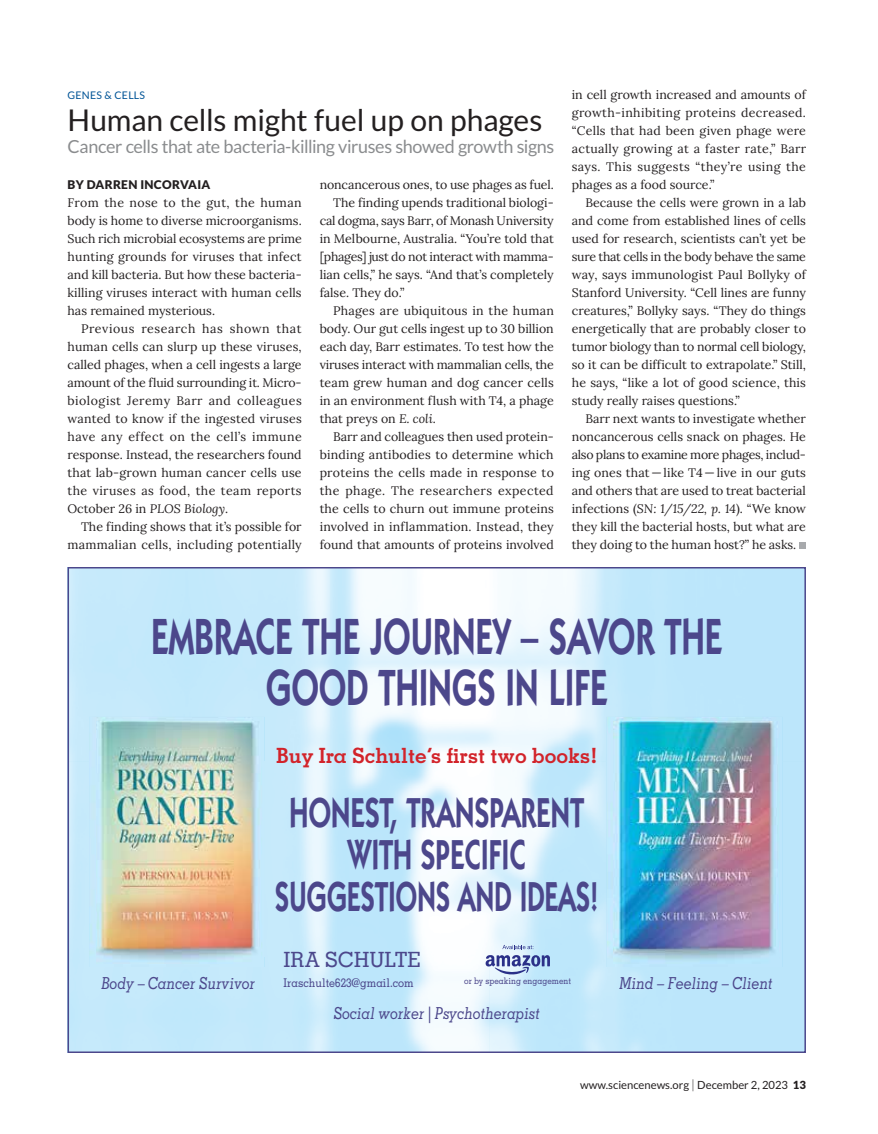
<style>
.page{position:relative;width:878px;height:1134px;background:#fff}
.page>*{position:absolute;margin:0;border:0;box-sizing:border-box;transform-origin:0 0}
.t1{font:600 51px/51px "Kabel IT Cby BT";letter-spacing:.01em;color:#4c478b;text-align:center;scale:.69 1}
.t2{font:600 42px/42px "Kabel IT Cby BT";letter-spacing:.01em;color:#4c478b;text-align:center;scale:.69 1}
.t3{font:30px "Lato";letter-spacing:-.005em;color:#231f20}
.t4{font:700 21px "Memphis LT Std";color:#d2232a}
.t5{font:500 21px "Memphis LT Std";color:#4c478b}
.t6{font:18px "Lato";letter-spacing:-.025em;color:#8a8c8e}
.t7{font:italic 500 16.5px "Memphis LT Std";color:#4c478b;scale:.85 1}
.t8{font:12.3px/18px "Lora";color:#231f20;text-align:justify}
.t9{font:12.3px "Lora";letter-spacing:-.02em;color:#231f20}
.t10{font:12.3px/18px "Lora";letter-spacing:.025em;color:#231f20;text-align:right}
.t11{font:12.3px "Lora";letter-spacing:.02em;color:#231f20}
.t12{font:12.3px "Lora";letter-spacing:.035em;color:#231f20}
.t13{font:500 12px "Memphis LT Std";color:#4c478b;scale:.9 1}
.t14{font:900 12px "Lato";letter-spacing:.025em;color:#231f20}
.t15{font:11.25px "Lato";color:#231f20}
.t16{font:10.5px "Lato";letter-spacing:.025em;color:#005496}
.t17{font:500 9px "Memphis LT Std";color:#4c478b;scale:.9 1}
.s1{font-style:italic}
.s2{font-weight:300;font-size:12.75px}
.s3{font-weight:900}
</style>
<div class="page">
<div style="left:799px;top:542px;width:7px;height:7px;background:#a7a9ac"></div>
<svg style="left:485px;top:945px;width:65px;height:30px;background:#a8badb"></svg>
<div style="left:89px;top:717px;width:175px;height:250px;background:#c5eafb"></div>
<img style="left:96px;top:722px;width:164px;height:241px">
<img style="left:606px;top:717px;width:176px;height:250px">
<img style="left:613px;top:722px;width:165px;height:241px">
<div style="left:68px;top:567px;width:737px;height:486px;border:2px solid #4c478b"></div>
<p class="t16" style="left:68px;top:89px;width:79px">GENES &amp; CELLS</p>
<h3 class="t3" style="left:68px;top:103px;width:476px">Human cells might fuel up on phages</h3>
<h3 class="t6" style="left:68px;top:136px;width:488px">Cancer cells that ate bacteria-killing viruses showed growth signs</h3>
<p class="t14" style="left:68px;top:178px;width:144px">BY DARREN INCORVAIA</p>
<p class="t8" style="left:68px;top:193px;width:236px">From the nose to the gut, the human body is home to diverse microorganisms.<br>Such rich microbial ecosystems are prime hunting grounds for viruses that infect and kill bacteria. But how these bacteria&shy;killing viruses interact with human cells has remained mysterious.</p>
<p class="t8" style="left:68px;top:319px;width:236px;text-indent:14px">Previous research has shown that human cells can slurp up these viruses, called phages, when a cell ingests a large amount of the fluid surrounding it. Micro&shy;biologist Jeremy Barr and colleagues wanted to know if the ingested viruses have any effect on the cell’s immune response. Instead, the researchers found that lab-grown human cancer cells use the viruses as food, the team reports October 26 in <span class="s1">PLOS Biology</span>.</p>
<p class="t10" style="left:68px;top:517px;width:236px">The finding shows that it’s possible for mammalian cells, including potentially</p>
<p class="t8" style="left:320px;top:175px;width:236px">noncancerous ones, to use phages as fuel.</p>
<p class="t8" style="left:333px;top:193px;width:222px">The finding upends traditional biologi-</p>
<p class="t9" style="left:320px;top:211px;width:236px">cal dogma, says Barr, of Monash University</p>
<p class="t8" style="left:320px;top:229px;width:235px">in Melbourne, Australia. “You’re told that</p>
<p class="t9" style="left:320px;top:247px;width:235px">[phages] just do not interact with mamma-</p>
<p class="t8" style="left:320px;top:265px;width:236px">lian cells,” he says. “And that’s completely</p>
<p class="t8" style="left:320px;top:283px;width:86px">false. They do.”</p>
<p class="t11" style="left:333px;top:301px;width:222px">Phages are ubiquitous in the human</p>
<p class="t8" style="left:320px;top:319px;width:236px">body. Our gut cells ingest up to 30 billion</p>
<p class="t8" style="left:320px;top:337px;width:235px">each day, Barr estimates. To test how the</p>
<p class="t8" style="left:320px;top:355px;width:236px">viruses interact with mammalian cells, the</p>
<p class="t8" style="left:320px;top:373px;width:235px">team grew human and dog cancer cells</p>
<p class="t8" style="left:320px;top:391px;width:236px">in an environment flush with T4, a phage</p>
<p class="t8" style="left:320px;top:409px;width:118px">that preys on <span class="s1">E. coli</span>.</p>
<p class="t8" style="left:333px;top:427px;width:222px">Barr and colleagues then used protein-</p>
<p class="t8" style="left:320px;top:445px;width:235px">binding antibodies to determine which</p>
<p class="t11" style="left:320px;top:463px;width:236px">proteins the cells made in response to</p>
<p class="t12" style="left:320px;top:481px;width:235px">the phage. The researchers expected</p>
<p class="t8" style="left:320px;top:499px;width:236px">the cells to churn out immune proteins</p>
<p class="t8" style="left:320px;top:517px;width:235px">involved in inflammation. Instead, they</p>
<p class="t8" style="left:320px;top:535px;width:236px">found that amounts of proteins involved</p>
<p class="t8" style="left:572px;top:85px;width:236px">in cell growth increased and amounts of growth-inhibiting proteins decreased. “Cells that had been given phage were actually growing at a faster rate,” Barr says. This suggests “they’re using the phages as a food source.”</p>
<p class="t8" style="left:572px;top:193px;width:236px;text-indent:14px">Because the cells were grown in a lab and come from established lines of cells used for research, scientists can’t yet be sure that cells in the body behave the same way, says immunologist Paul Bollyky of Stanford University. “Cell lines are funny creatures,” Bollyky says. “They do things energetically that are probably closer to tumor biology than to normal cell biology, so it can be difficult to extrapolate.” Still, he says, “like a lot of good science, this study really raises questions.”</p>
<p class="t8" style="left:571px;top:409px;width:236px;text-indent:14px">Barr next wants to investigate whether noncancerous cells snack on phages. He also plans to examine more phages, includ&shy;ing ones that — like T4 — live in our guts and others that are used to treat bacterial infections (<span class="s1">SN: 1/15/22, p. 14</span>). “We know they kill the bacterial hosts, but what are they doing to the human host?” he asks.</p>
<h1 class="t1" style="left:151px;top:609px;width:828px">EMBRACE THE JOURNEY – SAVOR THE<br>GOOD THINGS IN LIFE</h1>
<h3 class="t4" style="left:276px;top:743px;width:323px">Buy Ira Schulte’s first two books!</h3>
<h2 class="t2" style="left:275px;top:791px;width:469px">HONEST, TRANSPARENT<br>WITH SPECIFIC<br>SUGGESTIONS AND IDEAS!</h2>
<h3 class="t5" style="left:283px;top:947px;width:138px">IRA SCHULTE</h3>
<p class="t13" style="left:283px;top:975px;width:146px">Iraschulte623@gmail.com</p>
<h3 class="t7" style="left:101px;top:973px;width:183px">Body – Cancer Survivor</h3>
<h3 class="t7" style="left:619px;top:973px;width:182px">Mind – Feeling – Client</h3>
<p class="t17" style="left:464px;top:975px;width:120px">or by speaking engagement</p>
<h3 class="t7" style="left:334px;top:1003px;width:244px">Social worker | Psychotherapist</h3>
<p class="t15" style="left:580px;top:1079px;width:227px">www.sciencenews.org <span class="s2">|</span> December 2, 2023 <span class="s3">13</span></p>
</div>
